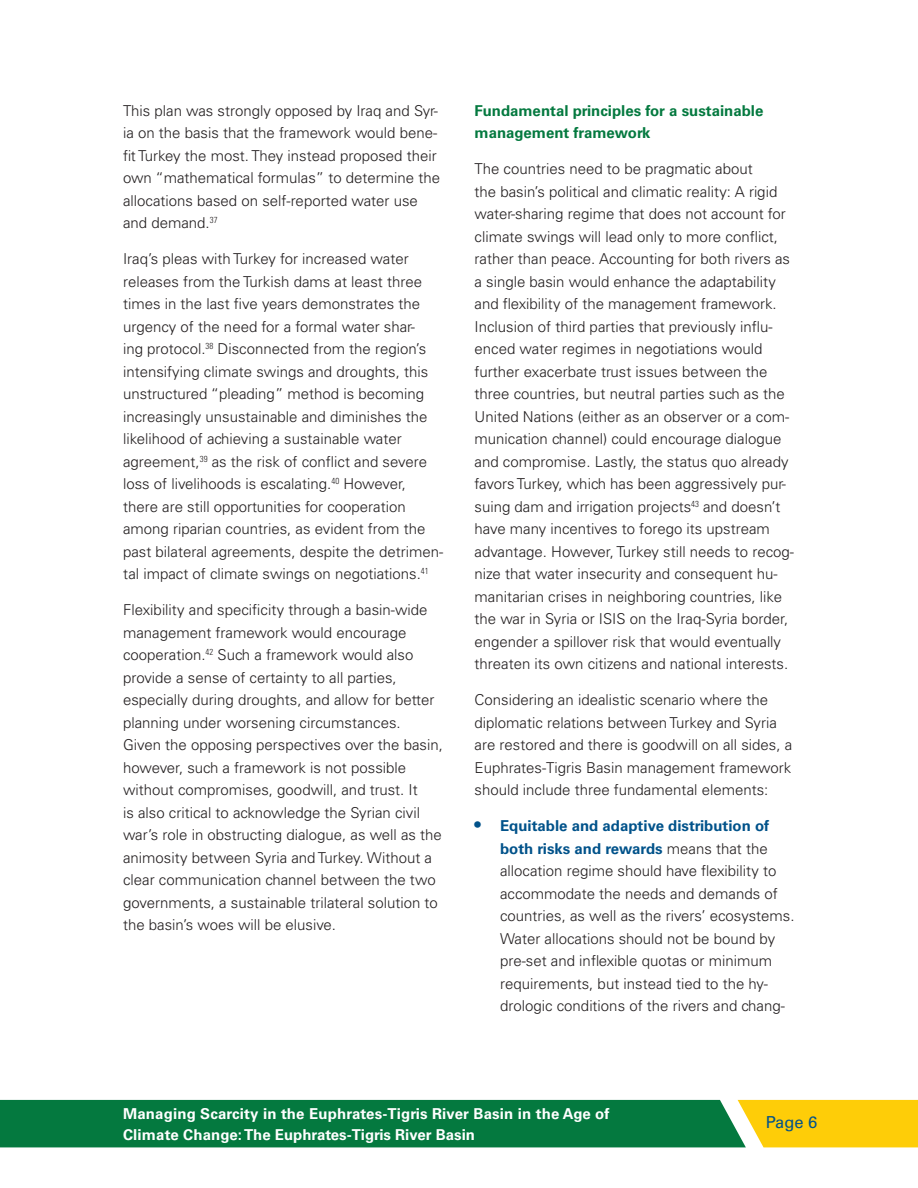
<style>
.page{position:relative;width:918px;height:1188px;background:#fff}
.page>*{position:absolute;margin:0;border:0;box-sizing:border-box;transform-origin:0 0}
.t1{font:16.5px "Univers LT Std";color:#01528a}
.t2{font:300 15px/22.5px "Univers LT Std";color:#231f20}
.t3{font:700 15px/21px "Univers LT Std";letter-spacing:.01em;color:#fff}
.t4{font:700 15px/22.5px "Univers LT Std";color:#04793f}
.s1{font-weight:700;font-size:18px;color:#01528a}
.s2{font-weight:700;color:#01528a}
</style>
<div class="page">
<svg style="left:0;top:1100px;width:918px;height:47px;background:#368a38"></svg>
<p class="t2" style="left:123px;top:99px;width:319px">This plan was strongly opposed by Iraq and Syr&shy;ia on the basis that the framework would bene&shy;fit Turkey the most. They instead proposed their own “mathematical formulas” to determine the allocations based on self-reported water use and demand.<sup>37</sup></p>
<p class="t2" style="left:123px;top:248px;width:322px">Iraq’s pleas with Turkey for increased water releases from the Turkish dams at least three times in the last five years demonstrates the urgency of the need for a formal water shar-<br>ing protocol.<sup>38</sup> Disconnected from the region’s intensifying climate swings and droughts, this unstructured “pleading” method is becoming increasingly unsustainable and diminishes the likelihood of achieving a sustainable water agreement,<sup>39</sup> as the risk of conflict and severe loss of livelihoods is escalating.<sup>40</sup> However, there are still opportunities for cooperation among riparian countries, as evident from the past bilateral agreements, despite the detrimen&shy;tal impact of climate swings on negotiations.<sup>41</sup></p>
<p class="t2" style="left:123px;top:599px;width:321px">Flexibility and specificity through a basin-wide management framework would encourage cooperation.<sup>42</sup> Such a framework would also provide a sense of certainty to all parties, especially during droughts, and allow for better planning under worsening circumstances.<br>Given the opposing perspectives over the basin, however, such a framework is not possible without compromises, goodwill, and trust. It<br>is also critical to acknowledge the Syrian civil war’s role in obstructing dialogue, as well as the animosity between Syria and Turkey. Without a clear communication channel between the two governments, a sustainable trilateral solution to the basin’s woes will be elusive.</p>
<p class="t4" style="left:475px;top:99px;width:290px">Fundamental principles for a sustainable management framework</p>
<p class="t2" style="left:475px;top:158px;width:321px">The countries need to be pragmatic about<br>the basin’s political and climatic reality: A rigid water-sharing regime that does not account for climate swings will lead only to more conflict, rather than peace. Accounting for both rivers as a single basin would enhance the adaptability and flexibility of the management framework.<br>Inclusion of third parties that previously influ&shy;enced water regimes in negotiations would further exacerbate trust issues between the three countries, but neutral parties such as the United Nations (either as an observer or a com&shy;munication channel) could encourage dialogue and compromise. Lastly, the status quo already favors Turkey, which has been aggressively pur&shy;suing dam and irrigation projects<sup>43</sup> and doesn’t have many incentives to forego its upstream advantage. However, Turkey still needs to recog&shy;nize that water insecurity and consequent hu&shy;manitarian crises in neighboring countries, like the war in Syria or ISIS on the Iraq-Syria border, engender a spillover risk that would eventually threaten its own citizens and national interests.</p>
<p class="t2" style="left:475px;top:689px;width:319px">Considering an idealistic scenario where the diplomatic relations between Turkey and Syria are restored and there is goodwill on all sides, a Euphrates-Tigris Basin management framework should include three fundamental elements:</p>
<p class="t2" style="left:500px;top:815px;width:296px;text-indent:-26px"><span class="s1">•</span> <span class="s2">Equitable and adaptive distribution of both risks and rewards</span> means that the allocation regime should have flexibility to accommodate the needs and demands of countries, as well as the rivers’ ecosystems.<br>Water allocations should not be bound by pre-set and inflexible quotas or minimum requirements, but instead tied to the hy&shy;drologic conditions of the rivers and chang-</p>
<p class="t3" style="left:123px;top:1103px;width:488px">Managing Scarcity in the Euphrates-Tigris River Basin in the Age of<br>Climate Change: The Euphrates-Tigris River Basin</p>
<p class="t1" style="left:766px;top:1113px;width:53px">Page 6</p>
</div>
